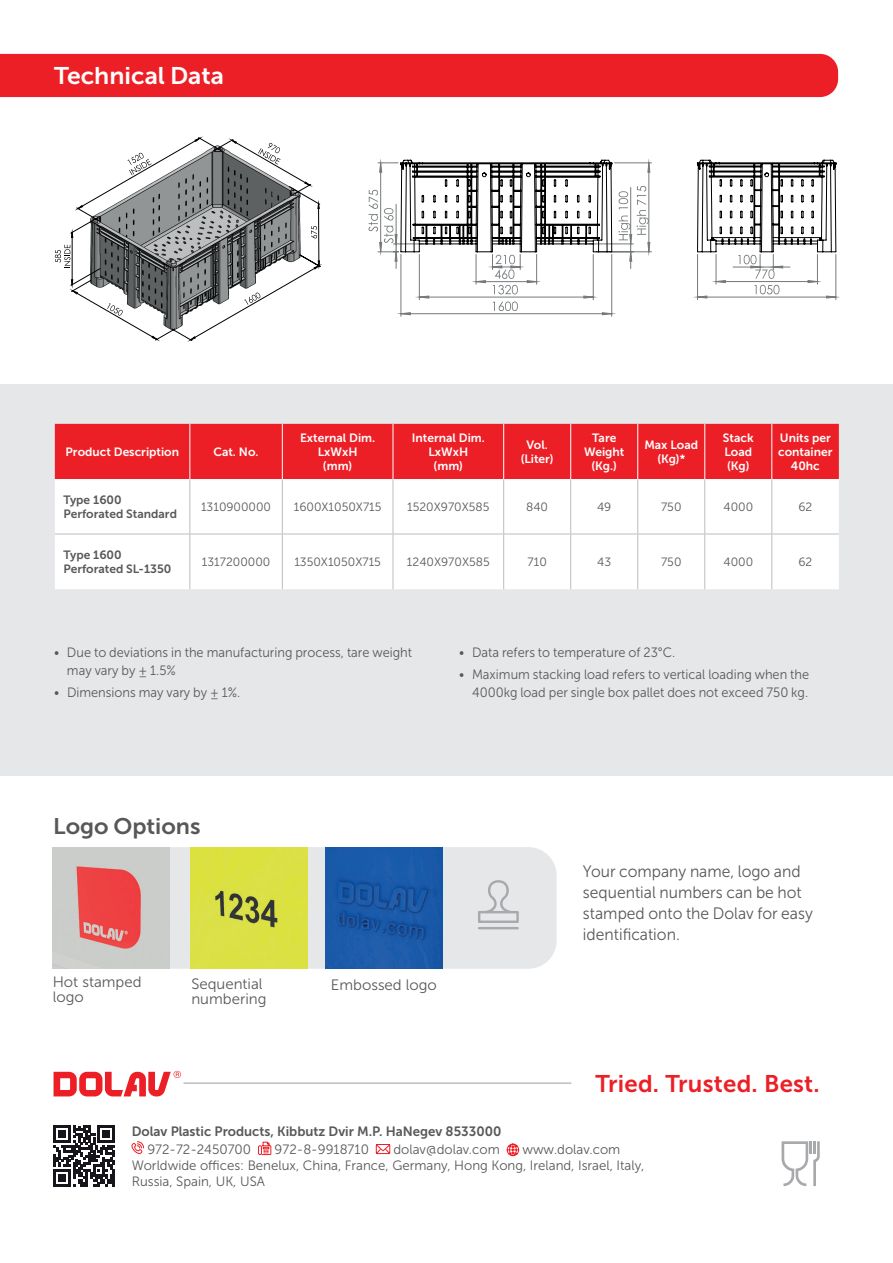
<style>
.page{position:relative;width:893px;height:1263px;background:#fff}
.page>*{position:absolute;margin:0;border:0;box-sizing:border-box;transform-origin:0 0}
.t1{font:24px "Museo Sans 700";letter-spacing:.01em;color:#ed1f26}
.t2{font:24px "Museo Sans 700";color:#fff}
.t3{font:22.5px "Museo Sans 700";color:#57585a}
.t4{font:16.5px/21px "Museo Sans 300";color:#57585a;scale:.95 1}
.t5{font:15px/15px "Museo Sans 300";color:#57585a}
.t6{font:13.5px/18px "Museo Sans 300";color:#57585a;scale:.95 1}
.t7{font:13.5px/16.2px "Museo Sans 300";color:#57585a}
.t8{font:13.5px "Museo Sans 700";color:#57585a}
.t9{font:12px/14.4px "Museo Sans 700";color:#fff;text-align:center}
.t10{font:12px "Museo Sans 300";color:#57585a}
.t11{font:12px/14.4px "Museo Sans 700";color:#57585a}
</style>
<div class="page">
<div style="left:0;top:54px;width:838px;height:43px;background:#ed1f26"></div>
<svg style="left:781px;top:1141px;width:39px;height:45px"></svg>
<hr style="left:184px;top:1082px;width:387px;height:2px;background:#a8a9ad">
<svg style="left:54px;top:1071px;width:127px;height:25px"></svg>
<svg style="left:131px;top:1141px;width:13px;height:13px"></svg>
<svg style="left:258px;top:1142px;width:13px;height:13px"></svg>
<svg style="left:376px;top:1144px;width:14px;height:10px"></svg>
<svg style="left:507px;top:1144px;width:12px;height:12px"></svg>
<svg style="left:54px;top:1125px;width:61px;height:61px"></svg>
<div style="left:0;top:384px;width:893px;height:391px;background:#e6e7e9"></div>
<div style="left:170px;top:847px;width:387px;height:122px;background:#e6e7e9"></div>
<img style="left:190px;top:847px;width:118px;height:122px">
<img style="left:53px;top:847px;width:117px;height:122px">
<img style="left:326px;top:847px;width:117px;height:122px">
<hr style="left:478px;top:927px;width:41px;height:2px;background:#a8a9ad">
<svg style="left:478px;top:880px;width:41px;height:43px;background:#d6d7da"></svg>
<div style="left:55px;top:424px;width:784px;height:55px;background:#ed1f26"></div>
<div style="left:55px;top:479px;width:784px;height:110px;background:#fff"></div>
<hr style="left:189px;top:479px;width:1px;height:55px;background:#bcbdc0">
<hr style="left:282px;top:479px;width:1px;height:55px;background:#bcbdc0">
<hr style="left:393px;top:479px;width:1px;height:55px;background:#bcbdc0">
<hr style="left:503px;top:479px;width:1px;height:55px;background:#bcbdc0">
<hr style="left:570px;top:479px;width:1px;height:55px;background:#bcbdc0">
<hr style="left:637px;top:479px;width:1px;height:55px;background:#bcbdc0">
<hr style="left:704px;top:479px;width:1px;height:55px;background:#bcbdc0">
<hr style="left:771px;top:479px;width:1px;height:55px;background:#bcbdc0">
<hr style="left:55px;top:534px;width:135px;height:1px;background:#bcbdc0">
<hr style="left:190px;top:534px;width:92px;height:1px;background:#bcbdc0">
<hr style="left:189px;top:534px;width:1px;height:55px;background:#bcbdc0">
<hr style="left:282px;top:534px;width:111px;height:1px;background:#bcbdc0">
<hr style="left:282px;top:534px;width:1px;height:55px;background:#bcbdc0">
<hr style="left:393px;top:534px;width:111px;height:1px;background:#bcbdc0">
<hr style="left:393px;top:534px;width:1px;height:55px;background:#bcbdc0">
<hr style="left:504px;top:534px;width:67px;height:1px;background:#bcbdc0">
<hr style="left:503px;top:534px;width:1px;height:55px;background:#bcbdc0">
<hr style="left:571px;top:534px;width:67px;height:1px;background:#bcbdc0">
<hr style="left:570px;top:534px;width:1px;height:55px;background:#bcbdc0">
<hr style="left:638px;top:534px;width:67px;height:1px;background:#bcbdc0">
<hr style="left:637px;top:534px;width:1px;height:55px;background:#bcbdc0">
<hr style="left:705px;top:534px;width:67px;height:1px;background:#bcbdc0">
<hr style="left:704px;top:534px;width:1px;height:55px;background:#bcbdc0">
<hr style="left:772px;top:534px;width:67px;height:1px;background:#bcbdc0">
<hr style="left:771px;top:534px;width:1px;height:55px;background:#bcbdc0">
<hr style="left:189px;top:424px;width:1px;height:55px;background:#fff">
<hr style="left:282px;top:424px;width:1px;height:55px;background:#fff">
<hr style="left:393px;top:424px;width:1px;height:55px;background:#fff">
<hr style="left:503px;top:424px;width:1px;height:55px;background:#fff">
<hr style="left:570px;top:424px;width:1px;height:55px;background:#fff">
<hr style="left:637px;top:424px;width:1px;height:55px;background:#fff">
<hr style="left:704px;top:424px;width:1px;height:55px;background:#fff">
<hr style="left:771px;top:424px;width:1px;height:55px;background:#fff">
<svg style="left:55px;top:138px;width:264px;height:202px"></svg>
<svg style="left:73px;top:140px;width:237px;height:199px"></svg>
<hr style="left:611px;top:254px;width:1px;height:62px;background:#75797b">
<hr style="left:401px;top:254px;width:1px;height:62px;background:#75797b">
<svg style="left:368px;top:159px;width:469px;height:156px"></svg>
<h1 class="t2" style="left:54px;top:63px;width:171px">Technical Data</h1>
<p class="t9" style="left:66px;top:445px;width:115px">Product Description</p>
<p class="t9" style="left:213px;top:445px;width:47px">Cat. No.</p>
<p class="t9" style="left:300px;top:430px;width:77px">External Dim.<br>LxWxH<br>(mm)</p>
<p class="t9" style="left:412px;top:430px;width:75px">Internal Dim.<br>LxWxH<br>(mm)</p>
<p class="t9" style="left:521px;top:437px;width:34px">Vol. (Liter)</p>
<p class="t9" style="left:584px;top:430px;width:42px">Tare<br>Weight (Kg.)</p>
<p class="t9" style="left:644px;top:437px;width:55px">Max Load (Kg)*</p>
<p class="t9" style="left:723px;top:430px;width:32px;text-align:left">Stack<br>Load (Kg)</p>
<p class="t9" style="left:778px;top:430px;width:56px">Units per container<br>40hc</p>
<p class="t11" style="left:63px;top:492px;width:115px">Type 1600<br>Perforated Standard</p>
<p class="t10" style="left:201px;top:500px;width:72px">1310900000</p>
<p class="t10" style="left:294px;top:500px;width:89px">1600X1050X715</p>
<p class="t10" style="left:407px;top:500px;width:84px">1520X970X585</p>
<p class="t10" style="left:526px;top:500px;width:23px">840</p>
<p class="t10" style="left:597px;top:500px;width:16px">49</p>
<p class="t10" style="left:661px;top:500px;width:22px">750</p>
<p class="t10" style="left:723px;top:500px;width:31px">4000</p>
<p class="t10" style="left:798px;top:500px;width:15px">62</p>
<p class="t11" style="left:63px;top:548px;width:110px">Type 1600<br>Perforated SL-1350</p>
<p class="t10" style="left:202px;top:555px;width:70px">1317200000</p>
<p class="t10" style="left:294px;top:555px;width:88px">1350X1050X715</p>
<p class="t10" style="left:407px;top:555px;width:84px">1240X970X585</p>
<p class="t10" style="left:528px;top:555px;width:21px">710</p>
<p class="t10" style="left:597px;top:555px;width:15px">43</p>
<p class="t10" style="left:661px;top:555px;width:22px">750</p>
<p class="t10" style="left:723px;top:555px;width:31px">4000</p>
<p class="t10" style="left:798px;top:555px;width:15px">62</p>
<p class="t6" style="left:67px;top:644px;width:365px;text-indent:-13px">• Due to deviations in the manufacturing process, tare weight may vary by ± 1.5%</p>
<p class="t6" style="left:54px;top:684px;width:198px">• Dimensions may vary by ± 1%.</p>
<p class="t6" style="left:459px;top:644px;width:229px">• Data refers to temperature of 23°C.</p>
<p class="t6" style="left:459px;top:666px;width:370px;text-align:right">• Maximum stacking load refers to vertical loading when the<br>4000kg load per single box pallet does not exceed 750 kg.</p>
<h2 class="t3" style="left:53px;top:813px;width:149px">Logo Options</h2>
<p class="t5" style="left:53px;top:974px;width:90px">Hot stamped</p>
<p class="t5" style="left:331px;top:977px;width:108px">Embossed logo</p>
<p class="t5" style="left:53px;top:989px;width:33px">logo</p>
<p class="t5" style="left:191px;top:976px;width:77px">Sequential numbering</p>
<p class="t4" style="left:583px;top:861px;width:243px">Your company name, logo and sequential numbers can be hot stamped onto the Dolav for easy identification.</p>
<h1 class="t1" style="left:595px;top:1070px;width:226px">Tried. Trusted. Best.</h1>
<p class="t8" style="left:132px;top:1123px;width:371px">Dolav Plastic Products, Kibbutz Dvir M.P. HaNegev 8533000</p>
<p class="t7" style="left:147px;top:1141px;width:105px">972-72-2450700</p>
<p class="t7" style="left:275px;top:1141px;width:96px">972-8-9918710</p>
<p class="t7" style="left:393px;top:1141px;width:108px">dolav@dolav.com</p>
<p class="t7" style="left:132px;top:1141px;width:514px;text-indent:391px">www.dolav.com<br>Worldwide offices: Benelux, China, France, Germany, Hong Kong, Ireland, Israel, Italy,<br>Russia, Spain, UK, USA</p>
</div>
